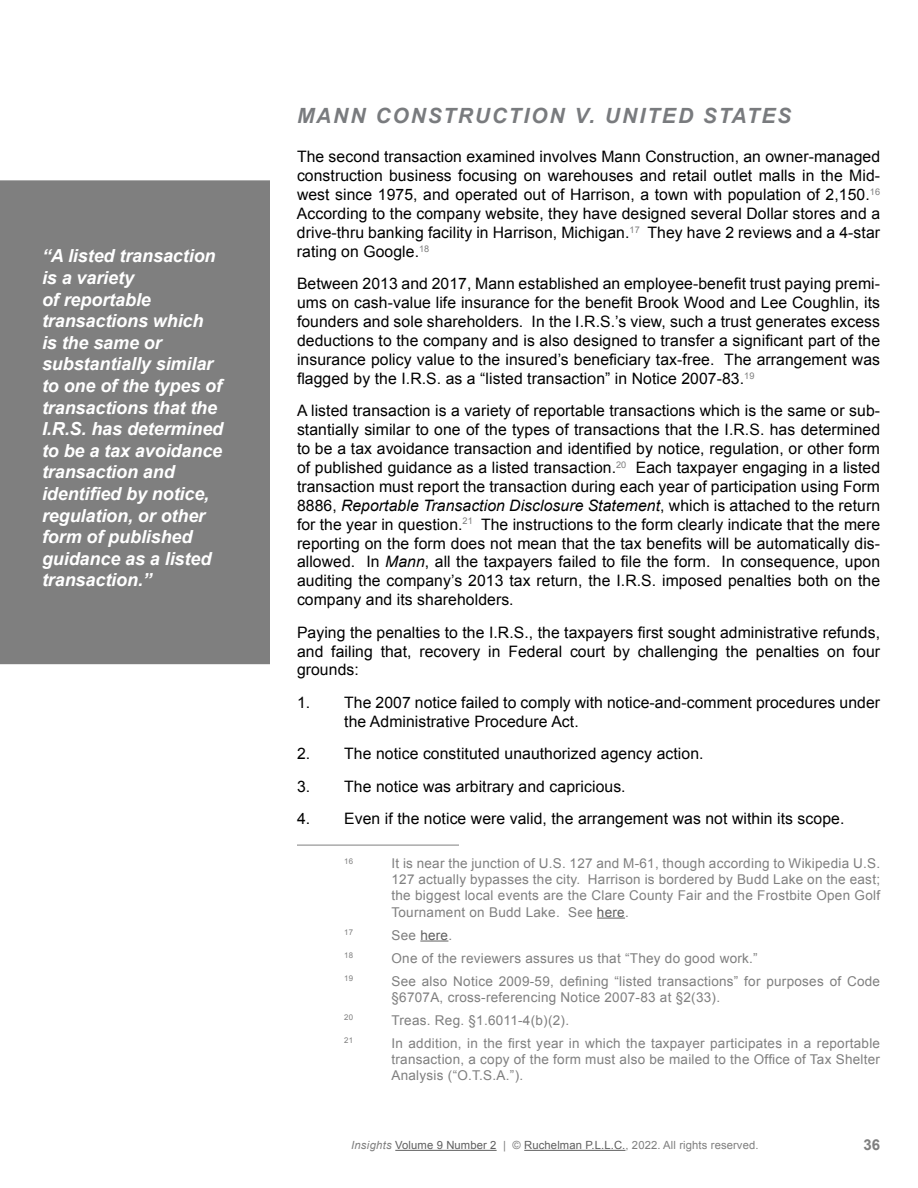
<style>
.page{position:relative;width:918px;height:1188px;background:#fff}
.page>*{position:absolute;margin:0;border:0;box-sizing:border-box;transform-origin:0 0}
.t1{font:italic 700 21px "Arial";letter-spacing:.09em;color:#797b7e}
.t2{font:italic 700 18px/21.6px "Arial";letter-spacing:-.005em;color:#fff}
.t3{font:15.75px/18.9px "Arial";letter-spacing:.005em;color:#000;text-align:justify}
.t4{font:700 15px "Arial";color:#7f7f7f}
.t5{font:13.5px/16.2px "Arial";letter-spacing:.02em;color:#7f7f7f;text-align:justify}
.t6{font:11.25px "Arial";letter-spacing:.01em;color:#5f5f5f}
.t7{font:7.8px "Arial";letter-spacing:.02em;color:#7f7f7f}
.s1{font-style:italic}
.s2{color:#5f5f5f}
.s3{font-style:italic;color:#7f7f7f}
.s4{color:#7f7f7f}
</style>
<div class="page">
<hr style="left:395px;top:1150px;width:102px;height:1px;background:#5f5f5f">
<hr style="left:524px;top:1150px;width:102px;height:1px;background:#5f5f5f">
<hr style="left:297px;top:845px;width:162px;height:1px;background:#7f7f7f">
<svg style="left:597px;top:918px;width:28px;height:1px"></svg>
<svg style="left:420px;top:941px;width:28px;height:1px"></svg>
<div style="left:0;top:180px;width:270px;height:484px;background:#7f7f7f"></div>
<p class="t2" style="left:42px;top:246px;width:183px">“A listed transaction is a variety<br>of reportable transactions which<br>is the same or substantially similar to one of the types of transactions that the<br>I.R.S. has determined to be a tax avoidance transaction and identified by notice, regulation, or other form of published guidance as a listed transaction.”</p>
<h1 class="t1" style="left:297px;top:102px;width:496px">MANN CONSTRUCTION V. UNITED STATES</h1>
<p class="t3" style="left:297px;top:148px;width:585px">The second transaction examined involves Mann Construction, an owner-managed construction business focusing on warehouses and retail outlet malls in the Mid&shy;west since 1975, and operated out of Harrison, a town with population of 2,150.<sup>16<br></sup>According to the company website, they have designed several Dollar stores and a drive-thru banking facility in Harrison, Michigan.<sup>17</sup> They have 2 reviews and a 4-star rating on Google.<sup>18</sup></p>
<p class="t3" style="left:297px;top:275px;width:585px">Between 2013 and 2017, Mann established an employee-benefit trust paying premi&shy;ums on cash-value life insurance for the benefit Brook Wood and Lee Coughlin, its founders and sole shareholders. In the I.R.S.’s view, such a trust generates excess deductions to the company and is also designed to transfer a significant part of the insurance policy value to the insured’s beneficiary tax-free. The arrangement was flagged by the I.R.S. as a “listed transaction” in Notice 2007-83.<sup>19</sup></p>
<p class="t3" style="left:297px;top:401px;width:585px">A listed transaction is a variety of reportable transactions which is the same or sub&shy;stantially similar to one of the types of transactions that the I.R.S. has determined to be a tax avoidance transaction and identified by notice, regulation, or other form of published guidance as a listed transaction.<sup>20</sup> Each taxpayer engaging in a listed transaction must report the transaction during each year of participation using Form 8886, <span class="s1">Reportable Transaction Disclosure Statement</span>, which is attached to the return for the year in question.<sup>21</sup> The instructions to the form clearly indicate that the mere reporting on the form does not mean that the tax benefits will be automatically dis&shy;allowed. In <span class="s1">Mann</span>, all the taxpayers failed to file the form. In consequence, upon auditing the company’s 2013 tax return, the I.R.S. imposed penalties both on the company and its shareholders.</p>
<p class="t3" style="left:297px;top:623px;width:585px">Paying the penalties to the I.R.S., the taxpayers first sought administrative refunds, and failing that, recovery in Federal court by challenging the penalties on four grounds:</p>
<p class="t3" style="left:344px;top:693px;width:537px;text-indent:-47px">1. The 2007 notice failed to comply with notice-and-comment procedures under the Administrative Procedure Act.</p>
<p class="t3" style="left:297px;top:744px;width:408px">2. The notice constituted unauthorized agency action.</p>
<p class="t3" style="left:297px;top:777px;width:330px">3. The notice was arbitrary and capricious.</p>
<p class="t3" style="left:297px;top:809px;width:549px">4. Even if the notice were valid, the arrangement was not within its scope.</p>
<p class="t7" style="left:344px;top:856px;width:10px">16</p>
<p class="t5" style="left:391px;top:855px;width:490px">It is near the junction of U.S. 127 and M-61, though according to Wikipedia U.S.<br>127 actually bypasses the city. Harrison is bordered by Budd Lake on the east; the biggest local events are the Clare County Fair and the Frostbite Open Golf Tournament on Budd Lake. See <span class="s2">here</span>.</p>
<p class="t7" style="left:344px;top:927px;width:10px">17</p>
<p class="t5" style="left:391px;top:927px;width:62px">See <span class="s2">here</span>.</p>
<p class="t7" style="left:344px;top:950px;width:10px">18</p>
<p class="t5" style="left:391px;top:950px;width:368px">One of the reviewers assures us that “They do good work.”</p>
<p class="t7" style="left:344px;top:973px;width:10px">19</p>
<p class="t5" style="left:391px;top:973px;width:490px">See also Notice 2009-59, defining “listed transactions” for purposes of Code §6707A, cross-referencing Notice 2007-83 at §2(33).</p>
<p class="t7" style="left:344px;top:1012px;width:10px">20</p>
<p class="t5" style="left:391px;top:1012px;width:179px">Treas. Reg. §1.6011-4(b)(2).</p>
<p class="t7" style="left:344px;top:1035px;width:10px">21</p>
<p class="t5" style="left:391px;top:1035px;width:490px">In addition, in the first year in which the taxpayer participates in a reportable transaction, a copy of the form must also be mailed to the Office of Tax Shelter Analysis (“O.T.S.A.”).</p>
<p class="t6" style="left:351px;top:1138px;width:409px"><span class="s3">Insights</span> Volume 9 Number 2 <span class="s4">| ©</span> Ruchelman P.L.L.C.<span class="s4">, 2022. All rights reserved.</span></p>
<p class="t4" style="left:863px;top:1135px;width:18px">36</p>
</div>
